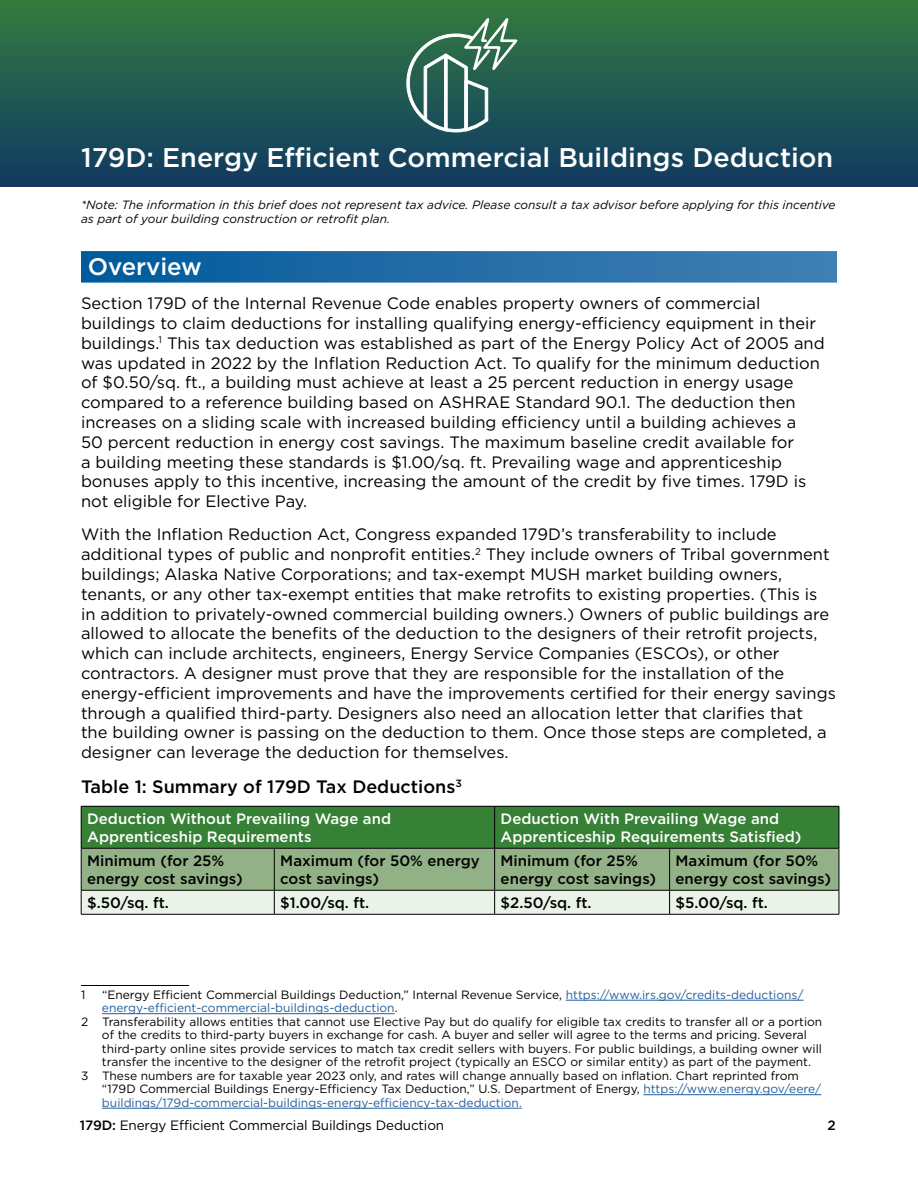
<style>
.page{position:relative;width:918px;height:1188px;background:#fff}
.page>*{position:absolute;margin:0;border:0;box-sizing:border-box;transform-origin:0 0}
.Tax_Headlines_ToC{font:500 27px "Gotham";color:#fff}
.t1{font:500 24px "Gotham";color:#fff}
.t2{font:500 18px "Gotham";color:#000}
.t3{font:16.5px/19.8px "Gotham";color:#000}
.t4{font:500 15px/18px "Gotham";color:#000}
.t5{font:500 15px/18px "Gotham";color:#fff}
.t6{font:13.5px "Gotham";letter-spacing:-.01em;color:#000}
.t7{font:500 13.5px "Gotham";color:#000}
.t8{font:12px/13.5px "Gotham";color:#000}
.t9{font:italic 12px/14.4px "Gotham";color:#000}
.t10{font:12px/13.5px "Gotham";color:#215e9e}
.s1{color:#000}
.s2{color:#215e9e}
.s3{color:#467886}
.s4{font-weight:500}
</style>
<div class="page">
<div style="left:0;top:0;width:918px;height:187px;background:linear-gradient(to bottom,#337b3e,#103963)"></div>
<div style="left:81px;top:251px;width:756px;height:32px;background:linear-gradient(to right,#015a9c,#4380b3)"></div>
<div style="left:81px;top:806px;width:414px;height:42px;background:#378137"></div>
<div style="left:495px;top:806px;width:344px;height:42px;background:#378137"></div>
<hr style="left:81px;top:806px;width:193px;height:1px;background:#000">
<hr style="left:81px;top:806px;width:1px;height:42px;background:#000">
<hr style="left:274px;top:806px;width:221px;height:1px;background:#000">
<hr style="left:495px;top:806px;width:175px;height:1px;background:#000">
<hr style="left:494px;top:806px;width:1px;height:42px;background:#000">
<hr style="left:670px;top:806px;width:169px;height:1px;background:#000">
<hr style="left:839px;top:806px;width:1px;height:42px;background:#000">
<hr style="left:81px;top:914px;width:193px;height:1px;background:#000">
<hr style="left:274px;top:914px;width:221px;height:1px;background:#000">
<hr style="left:495px;top:914px;width:175px;height:1px;background:#000">
<svg style="left:81px;top:848px;width:759px;height:66px;background:#abc1a3"></svg>
<hr style="left:670px;top:914px;width:169px;height:1px;background:#000">
<hr style="left:81px;top:985px;width:108px;height:1px;background:#000">
<hr style="left:566px;top:1000px;width:238px;height:1px;background:#215e9e">
<hr style="left:102px;top:1013px;width:293px;height:1px;background:#215e9e">
<hr style="left:643px;top:1094px;width:178px;height:1px;background:#215e9e">
<hr style="left:102px;top:1108px;width:417px;height:1px;background:#215e9e">
<svg style="left:406px;top:8px;width:116px;height:125px;background:#497b69"></svg>
<p class="Tax_Headlines_ToC" style="left:81px;top:140px;width:754px">179D: Energy Efficient Commercial Buildings Deduction</p>
<p class="t9" style="left:81px;top:197px;width:756px">*Note: The information in this brief does not represent tax advice. Please consult a tax advisor before applying for this incentive as part of your building construction or retrofit plan.</p>
<p class="t1" style="left:88px;top:251px;width:116px">Overview</p>
<p class="t3" style="left:81px;top:293px;width:745px">Section 179D of the Internal Revenue Code enables property owners of commercial buildings to claim deductions for installing qualifying energy-efficiency equipment in their buildings.<sup>1</sup> This tax deduction was established as part of the Energy Policy Act of 2005 and was updated in 2022 by the Inflation Reduction Act. To qualify for the minimum deduction of $0.50/sq. ft., a building must achieve at least a 25 percent reduction in energy usage compared to a reference building based on ASHRAE Standard 90.1. The deduction then increases on a sliding scale with increased building efficiency until a building achieves a<br>50 percent reduction in energy cost savings. The maximum baseline credit available for<br>a building meeting these standards is $1.00/sq. ft. Prevailing wage and apprenticeship bonuses apply to this incentive, increasing the amount of the credit by five times. 179D is not eligible for Elective Pay.</p>
<p class="t3" style="left:81px;top:524px;width:756px">With the Inflation Reduction Act, Congress expanded 179D’s transferability to include additional types of public and nonprofit entities.<sup>2</sup> They include owners of Tribal government buildings; Alaska Native Corporations; and tax-exempt MUSH market building owners, tenants, or any other tax-exempt entities that make retrofits to existing properties. (This is in addition to privately-owned commercial building owners.) Owners of public buildings are allowed to allocate the benefits of the deduction to the designers of their retrofit projects, which can include architects, engineers, Energy Service Companies (ESCOs), or other contractors. A designer must prove that they are responsible for the installation of the energy-efficient improvements and have the improvements certified for their energy savings through a qualified third-party. Designers also need an allocation letter that clarifies that<br>the building owner is passing on the deduction to them. Once those steps are completed, a designer can leverage the deduction for themselves.</p>
<p class="t2" style="left:81px;top:775px;width:382px">Table 1: Summary of 179D Tax Deductions<sup>3</sup></p>
<p class="t5" style="left:87px;top:810px;width:305px">Deduction Without Prevailing Wage and<br>Apprenticeship Requirements</p>
<p class="t5" style="left:501px;top:810px;width:302px">Deduction With Prevailing Wage and<br>Apprenticeship Requirements Satisfied)</p>
<p class="t4" style="left:87px;top:852px;width:157px">Minimum (for 25% energy cost savings)</p>
<p class="t4" style="left:280px;top:852px;width:201px">Maximum (for 50% energy cost savings)</p>
<p class="t4" style="left:501px;top:852px;width:157px">Minimum (for 25% energy cost savings)</p>
<p class="t4" style="left:676px;top:852px;width:157px">Maximum (for 50% energy cost savings)</p>
<p class="t4" style="left:87px;top:894px;width:83px">$.50/sq. ft.</p>
<p class="t4" style="left:280px;top:894px;width:90px">$1.00/sq. ft.</p>
<p class="t4" style="left:501px;top:894px;width:93px">$2.50/sq. ft.</p>
<p class="t4" style="left:676px;top:894px;width:94px">$5.00/sq. ft.</p>
<p class="t8" style="left:81px;top:988px;width:6px">1</p>
<p class="t10" style="left:102px;top:988px;width:703px"><span class="s1">“Energy Efficient Commercial Buildings Deduction,” Internal Revenue Service,</span> https://www.irs.gov/credits-deductions/ energy-efficient-commercial-buildings-deduction<span class="s1">.</span></p>
<p class="t8" style="left:102px;top:1015px;width:722px;text-indent:-21px">2 Transferability allows entities that cannot use Elective Pay but do qualify for eligible tax credits to transfer all or a portion of the credits to third-party buyers in exchange for cash. A buyer and seller will agree to the terms and pricing. Several third-party online sites provide services to match tax credit sellers with buyers. For public buildings, a building owner will transfer the incentive to the designer of the retrofit project (typically an ESCO or similar entity) as part of the payment.</p>
<p class="t8" style="left:102px;top:1069px;width:721px;text-indent:-21px">3 These numbers are for taxable year 2023 only, and rates will change annually based on inflation. Chart reprinted from “179D Commercial Buildings Energy-Efficiency Tax Deduction,” U.S. Department of Energy, <span class="s2">https://www.energy.gov/eere/ buildings/179d-commercial-buildings-energy-efficiency-tax-deduction</span><span class="s3">.</span></p>
<p class="t6" style="left:80px;top:1117px;width:366px"><span class="s4">179D:</span> Energy Efficient Commercial Buildings Deduction</p>
<p class="t7" style="left:828px;top:1117px;width:10px">2</p>
</div>
